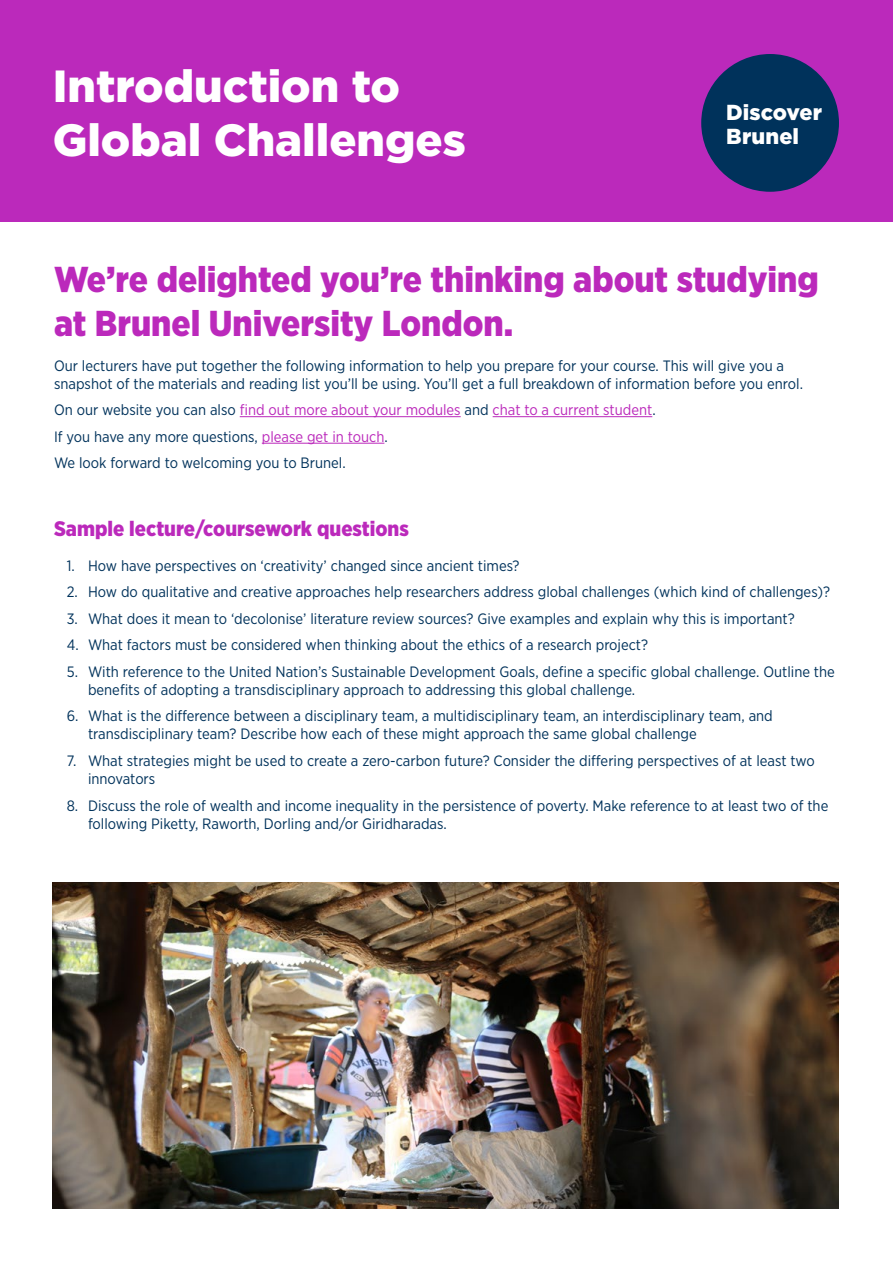
<style>
.page{position:relative;width:893px;height:1263px;background:#fff}
.page>*{position:absolute;margin:0;border:0;box-sizing:border-box;transform-origin:0 0}
.t1{font:900 45px/54px "Gotham";color:#fff}
.t2{font:900 36px/43.2px "Gotham Narrow";color:#bb29bb}
.t3{font:900 21.75px/23.9px "Gotham";letter-spacing:.005em;color:#fff}
.t4{font:900 21px "Gotham Narrow";color:#bb29bb}
.t5{font:15px/18px "Gotham Narrow";color:#00325b}
.s1{color:#bb29bb}
</style>
<div class="page">
<div style="left:0;top:0;width:893px;height:221px;background:#bb29bb"></div>
<div style="left:701px;top:54px;width:138px;height:138px;background:#00325b;border-radius:50%"></div>
<hr style="left:240px;top:416px;width:221px;height:1px;background:#bb29bb">
<hr style="left:493px;top:416px;width:159px;height:1px;background:#bb29bb">
<hr style="left:262px;top:443px;width:122px;height:1px;background:#bb29bb">
<img style="left:53px;top:882px;width:786px;height:327px">
<h1 class="t1" style="left:53px;top:58px;width:415px">Introduction to<br>Global Challenges</h1>
<h3 class="t3" style="left:726px;top:100px;width:97px">Discover<br>Brunel</h3>
<h2 class="t2" style="left:54px;top:258px;width:766px">We’re delighted you’re thinking about studying at Brunel University London.</h2>
<p class="t5" style="left:54px;top:356px;width:750px">Our lecturers have put together the following information to help you prepare for your course. This will give you a snapshot of the materials and reading list you’ll be using. You’ll get a full breakdown of information before you enrol.</p>
<p class="t5" style="left:54px;top:396px;width:603px;line-height:26.5px">On our website you can also <span class="s1">find out more about your modules</span> and <span class="s1">chat to a current student</span>.<br>If you have any more questions, <span class="s1">please get in touch</span>.<br>We look forward to welcoming you to Brunel.</p>
<h3 class="t4" style="left:54px;top:515px;width:356px">Sample lecture/coursework questions</h3>
<p class="t5" style="left:67px;top:556px;width:454px">1. How have perspectives on ‘creativity’ changed since ancient times?</p>
<p class="t5" style="left:67px;top:583px;width:765px">2. How do qualitative and creative approaches help researchers address global challenges (which kind of challenges)?</p>
<p class="t5" style="left:67px;top:609px;width:730px">3. What does it mean to ‘decolonise’ literature review sources? Give examples and explain why this is important?</p>
<p class="t5" style="left:67px;top:636px;width:583px">4. What factors must be considered when thinking about the ethics of a research project?</p>
<p class="t5" style="left:88px;top:662px;width:748px;text-indent:-21px">5. With reference to the United Nation’s Sustainable Development Goals, define a specific global challenge. Outline the benefits of adopting a transdisciplinary approach to addressing this global challenge.</p>
<p class="t5" style="left:88px;top:707px;width:686px;text-indent:-21px">6. What is the difference between a disciplinary team, a multidisciplinary team, an interdisciplinary team, and transdisciplinary team? Describe how each of these might approach the same global challenge</p>
<p class="t5" style="left:88px;top:751px;width:728px;text-indent:-21px">7. What strategies might be used to create a zero-carbon future? Consider the differing perspectives of at least two innovators</p>
<p class="t5" style="left:88px;top:796px;width:742px;text-indent:-21px">8. Discuss the role of wealth and income inequality in the persistence of poverty. Make reference to at least two of the following Piketty, Raworth, Dorling and/or Giridharadas.</p>
</div>
